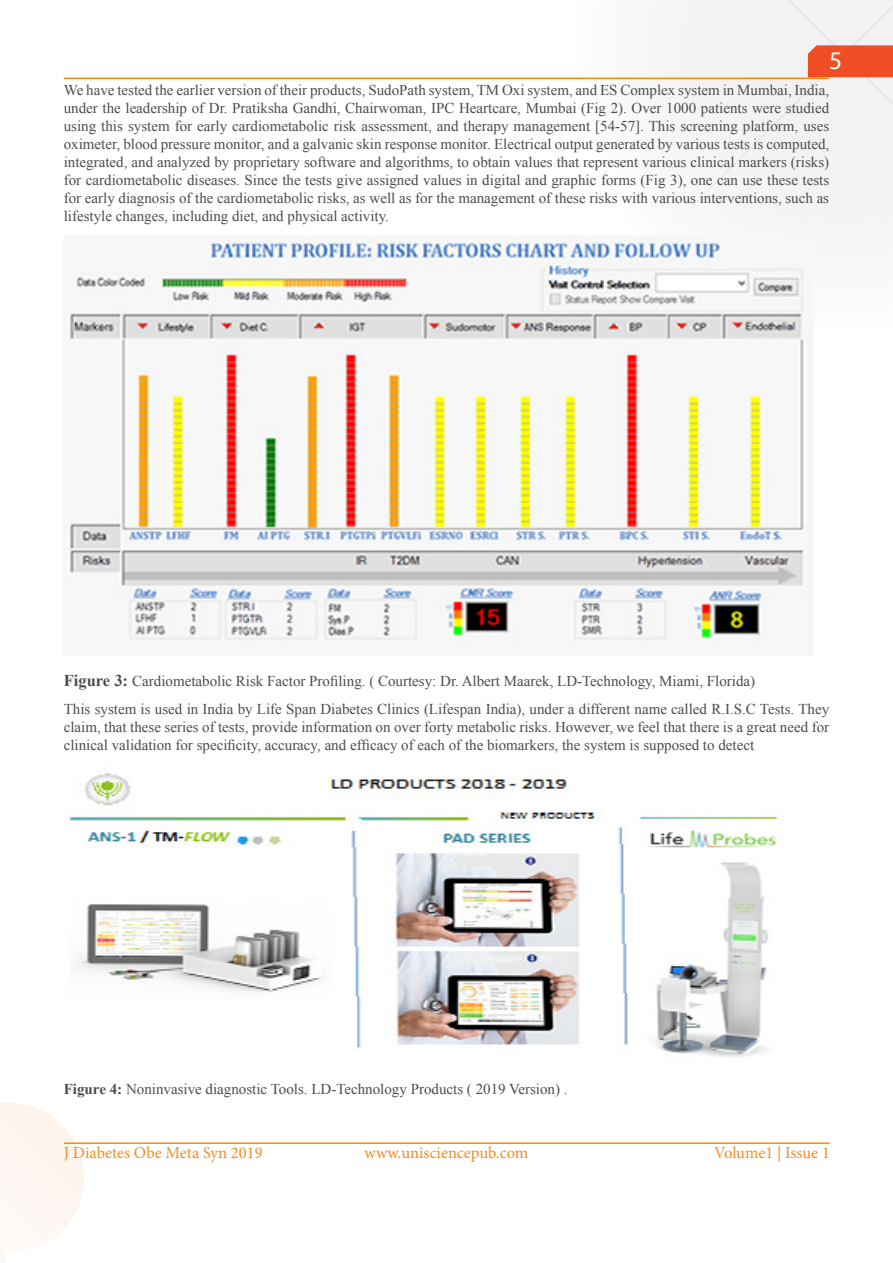
<style>
.page{position:relative;width:893px;height:1263px;background:#fff}
.page>*{position:absolute;margin:0;border:0;box-sizing:border-box;transform-origin:0 0}
.SUBHEAD{font:25.5px "Myriad Pro";color:#fff}
.t1{font:16.5px "Minion Pro";color:#f68b21}
.BODY{font:15px/18px "Times New Roman";color:#4b4c4d;text-align:justify}
.s1{font-weight:700;font-size:16.5px}
.s2{font-weight:700}
</style>
<div class="page">
<svg style="left:571px;top:0;width:322px;height:223px"></svg>
<svg style="left:0;top:1103px;width:84px;height:150px"></svg>
<div style="left:808px;top:45px;width:85px;height:32px;background:#f04d24"></div>
<hr style="left:64px;top:1142px;width:766px;height:2px;background:#ff8b01">
<img style="left:64px;top:235px;width:744px;height:409px">
<img style="left:69px;top:773px;width:715px;height:284px">
<hr style="left:64px;top:78px;width:765px;height:1px;background:#ff8b01">
<p class="SUBHEAD" style="left:829px;top:45px;width:15px">5</p>
<p class="BODY" style="left:64px;top:81px;width:767px">We have tested the earlier version of their products, SudoPath system, TM Oxi system, and ES Complex system in Mumbai, India, under the leadership of Dr. Pratiksha Gandhi, Chairwoman, IPC Heartcare, Mumbai (Fig 2). Over 1000 patients were studied using this system for early cardiometabolic risk assessment, and therapy management [54-57]. This screening platform, uses oximeter, blood pressure monitor, and a galvanic skin response monitor. Electrical output generated by various tests is computed, integrated, and analyzed by proprietary software and algorithms, to obtain values that represent various clinical markers (risks) for cardiometabolic diseases. Since the tests give assigned values in digital and graphic forms (Fig 3), one can use these tests for early diagnosis of the cardiometabolic risks, as well as for the management of these risks with various interventions, such as lifestyle changes, including diet, and physical activity.</p>
<p class="BODY" style="left:64px;top:671px;width:693px"><span class="s1">Figure 3:</span> Cardiometabolic Risk Factor Profiling. ( Courtesy: Dr. Albert Maarek, LD-Technology, Miami, Florida)</p>
<p class="BODY" style="left:64px;top:700px;width:767px">This system is used in India by Life Span Diabetes Clinics (Lifespan India), under a different name called R.I.S.C Tests. They claim, that these series of tests, provide information on over forty metabolic risks. However, we feel that there is a great need for clinical validation for specificity, accuracy, and efficacy of each of the biomarkers, the system is supposed to detect</p>
<p class="BODY" style="left:64px;top:1080px;width:505px"><span class="s2">Figure 4:</span> Noninvasive diagnostic Tools. LD-Technology Products ( 2019 Version) .</p>
<p class="t1" style="left:64px;top:1142px;width:200px">J Diabetes Obe Meta Syn 2019</p>
<p class="t1" style="left:365px;top:1142px;width:165px">www.unisciencepub.com</p>
<p class="t1" style="left:714px;top:1142px;width:117px">Volume1 | Issue 1</p>
</div>
